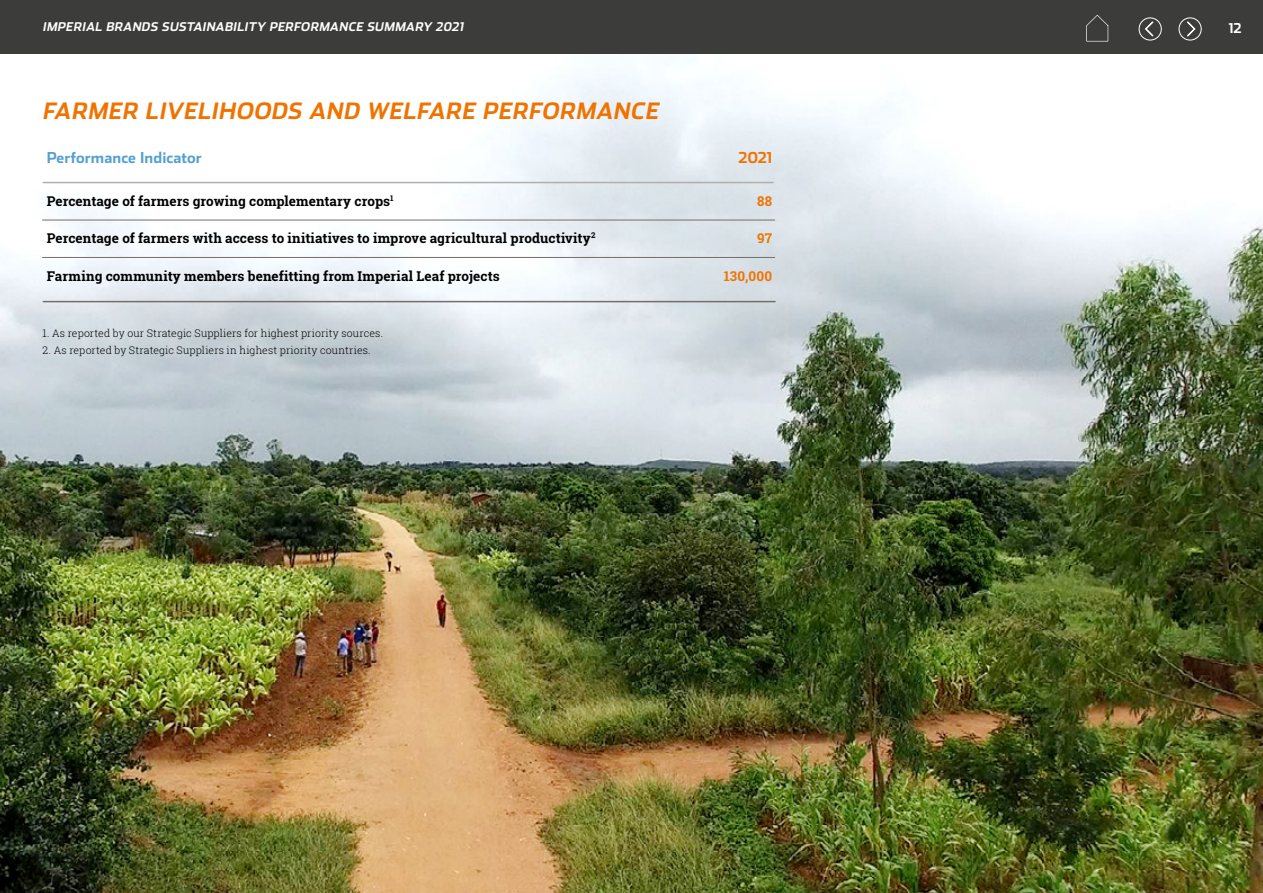
<style>
.page{position:relative;width:1263px;height:893px;background:#fff}
.page>*{position:absolute;margin:0;border:0;box-sizing:border-box;transform-origin:0 0}
.t1{font:italic 700 22.5px "Stainless";color:#f07300}
.t2{font:700 15px "Stainless";letter-spacing:.005em;color:#55a0cf}
.t3{font:700 15px "Stainless";color:#f07300}
.t4{font:700 13.5px "Roboto Slab";letter-spacing:.005em;color:#000}
.t5{font:700 13.5px "Roboto Slab";letter-spacing:.02em;color:#f07300}
.t6{font:700 13.5px "Stainless";color:#fff}
.t7{font:italic 700 12px "Stainless";color:#fff}
.t8{font:300 10.5px "Roboto Slab";letter-spacing:.015em;color:#000}
</style>
<div class="page">
<img style="left:0;top:53px;width:1263px;height:840px">
<div style="left:0;top:0;width:1263px;height:53px;background:#3c3c3b"></div>
<div style="left:1179px;top:18px;width:22px;height:22px;border:1px solid #fff;border-radius:50%"></div>
<svg style="left:1187px;top:22px;width:8px;height:14px"></svg>
<div style="left:1139px;top:18px;width:23px;height:22px;border:1px solid #fff;border-radius:50%"></div>
<svg style="left:1145px;top:22px;width:8px;height:14px"></svg>
<svg style="left:1086px;top:15px;width:22px;height:27px"></svg>
<hr style="left:43px;top:182px;width:730px;height:1px;background:#b1afae">
<hr style="left:42px;top:220px;width:733px;height:1px;background:#746e6a">
<hr style="left:42px;top:257px;width:733px;height:1px;background:#746e6a">
<hr style="left:43px;top:301px;width:732px;height:1px;background:#746e6a">
<p class="t7" style="left:43px;top:19px;width:425px">IMPERIAL BRANDS SUSTAINABILITY PERFORMANCE SUMMARY 2021</p>
<p class="t6" style="left:1229px;top:20px;width:14px">12</p>
<h1 class="t1" style="left:42px;top:96px;width:623px">FARMER LIVELIHOODS AND WELFARE PERFORMANCE</h1>
<p class="t2" style="left:47px;top:148px;width:157px">Performance Indicator</p>
<p class="t3" style="left:739px;top:148px;width:35px">2021</p>
<p class="t4" style="left:47px;top:192px;width:348px">Percentage of farmers growing complementary crops<sup>1</sup></p>
<p class="t5" style="left:757px;top:192px;width:16px">88</p>
<p class="t4" style="left:47px;top:229px;width:550px">Percentage of farmers with access to initiatives to improve agricultural productivity<sup>2</sup></p>
<p class="t5" style="left:757px;top:229px;width:16px">97</p>
<p class="t4" style="left:47px;top:267px;width:455px">Farming community members benefitting from Imperial Leaf projects</p>
<p class="t5" style="left:724px;top:267px;width:50px">130,000</p>
<p class="t8" style="left:43px;top:326px;width:342px">1. As reported by our Strategic Suppliers for highest priority sources.</p>
<p class="t8" style="left:43px;top:343px;width:330px">2. As reported by Strategic Suppliers in highest priority countries.</p>
</div>
